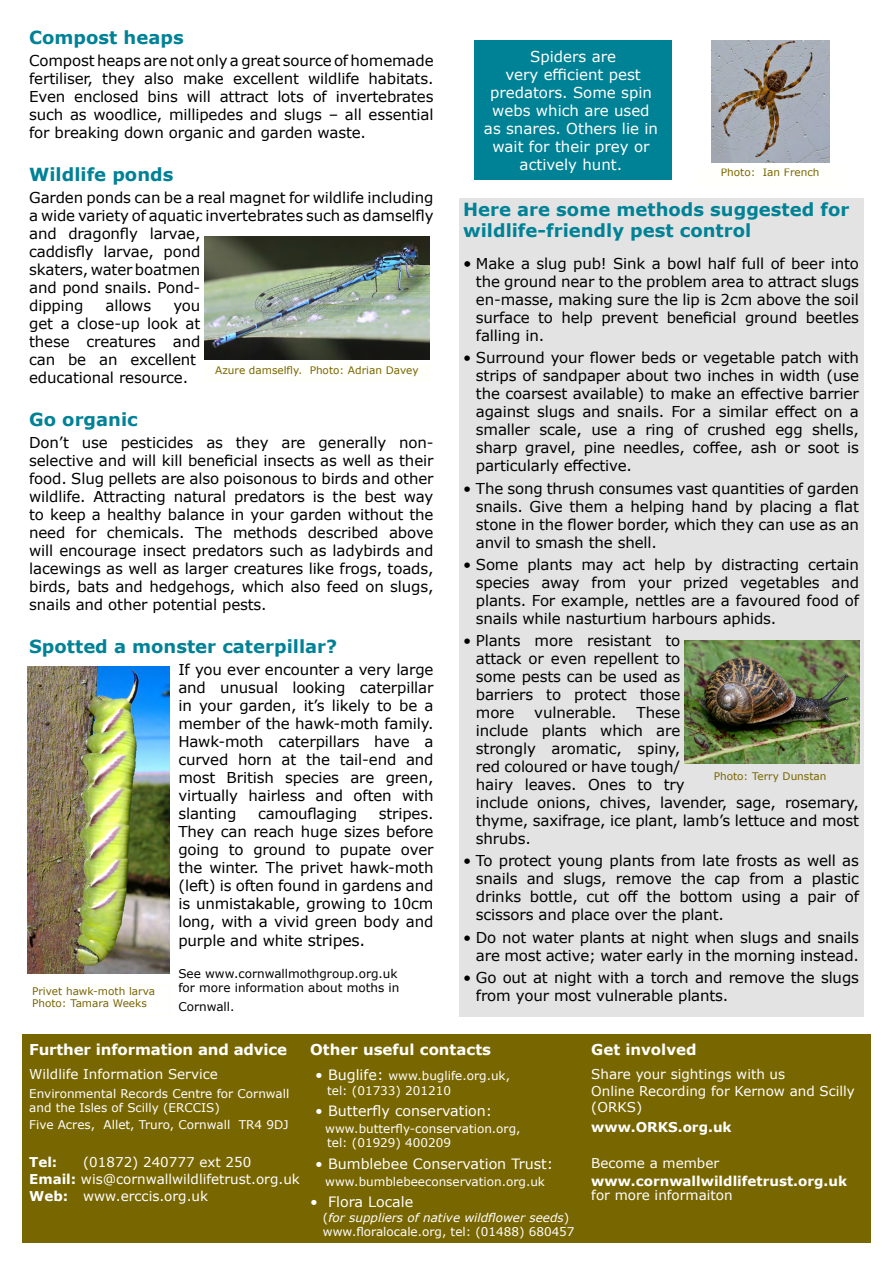
<style>
.page{position:relative;width:893px;height:1263px;background:#fff}
.page>*{position:absolute;margin:0;border:0;box-sizing:border-box;transform-origin:0 0}
.t1{font:700 18px/21.6px "Verdana";color:#008296}
.t2{font:15px/18px "Verdana";letter-spacing:-.01em;color:#000;text-align:justify}
.t3{font:15px/18px "Verdana";color:#fffffd;text-align:center}
.t4{font:700 15px "Verdana";color:#fff}
.t5{font:14.25px "Verdana";color:#fff}
.t6{font:13.5px/17.1px "Verdana";color:#fff}
.t7{font:700 13.5px "Verdana";color:#fff}
.t8{font:12px/14.4px "Verdana";color:#fff}
.t9{font:12px/14.4px "Verdana";color:#000}
.t10{font:10.5px/12.6px "Verdana";color:#786600}
.s1{font-size:15.75px}
.s2{font-size:14.25px}
.s3{font-style:italic}
.s4{font-weight:700}
</style>
<div class="page">
<div style="left:22px;top:1035px;width:849px;height:208px;background:#786600"></div>
<img style="left:205px;top:236px;width:225px;height:123px">
<div style="left:205px;top:365px;width:223px;height:15px;background:#fffffb"></div>
<img style="left:711px;top:40px;width:118px;height:122px">
<div style="left:474px;top:40px;width:198px;height:140px;background:#008296"></div>
<div style="left:696px;top:168px;width:148px;height:17px;background:#fffffb"></div>
<img style="left:27px;top:666px;width:143px;height:308px">
<div style="left:459px;top:198px;width:404px;height:818px;background:#e3e3e3"></div>
<img style="left:685px;top:640px;width:174px;height:123px">
<p class="t1" style="left:29px;top:26px;width:156px">Compost heaps</p>
<p class="t2" style="left:29px;top:51px;width:406px">Compost heaps are not only a great source of homemade fertiliser, they also make excellent wildlife habitats.<br>Even enclosed bins will attract lots of invertebrates such as woodlice, millipedes and slugs – all essential for breaking down organic and garden waste.</p>
<p class="t1" style="left:29px;top:163px;width:146px">Wildlife ponds</p>
<p class="t2" style="left:29px;top:188px;width:406px;text-align:left">Garden ponds can be a real magnet for wildlife including a wide variety of aquatic invertebrates such as damselfly and dragonfly larvae,<br>caddisfly larvae, pond<br>skaters, water boatmen<br>and pond snails. Pond-<br>dipping</p>
<p class="t3" style="left:484px;top:47px;width:176px">Spiders are<br>very efficient pest predators. Some spin webs which are used as snares. Others lie in wait for their prey or actively hunt.</p>
<p class="t10" style="left:721px;top:166px;width:100px">Photo: Ian French</p>
<p class="t1" style="left:463px;top:198px;width:388px">Here are some methods suggested for wildlife-friendly pest control</p>
<p class="t2" style="left:476px;top:254px;width:385px;text-indent:-13px"><span class="s1">•</span> Make a slug pub! Sink a bowl half full of beer into the ground near to the problem area to attract slugs en-masse, making sure the lip is 2cm above the soil surface to help prevent beneficial ground beetles falling in.</p>
<p class="t2" style="left:476px;top:349px;width:385px;text-indent:-13px">• Surround your flower beds or vegetable patch with strips of sandpaper about two inches in width (use the coarsest available) to make an effective barrier against slugs and snails. For a similar effect on a smaller scale, use a ring of crushed egg shells, sharp gravel, pine needles, coffee, ash or soot is particularly effective.</p>
<p class="t2" style="left:476px;top:479px;width:385px;text-indent:-13px">• The song thrush consumes vast quantities of garden snails. Give them a helping hand by placing a flat stone in the flower border, which they can use as an anvil to smash the shell.</p>
<p class="t2" style="left:476px;top:555px;width:385px;text-indent:-13px">• Some plants may act help by distracting certain species away from your prized vegetables and plants. For example, nettles are a favoured food of snails while nasturtium harbours aphids.</p>
<p class="t2" style="left:476px;top:631px;width:206px;text-indent:-13px">• Plants more resistant to attack or even repellent to some pests can be used as barriers to protect those more</p>
<p class="t2" style="left:106px;top:296px;width:47px">allows</p>
<p class="t2" style="left:29px;top:296px;width:173px;text-align:left;text-indent:144px">you get a close-up look at these creatures and can be an excellent educational resource.</p>
<p class="t1" style="left:29px;top:408px;width:110px">Go organic</p>
<p class="t2" style="left:29px;top:433px;width:406px">Don’t use pesticides as they are generally non&shy;selective and will kill beneficial insects as well as their food. Slug pellets are also poisonous to birds and other wildlife. Attracting natural predators is the best way to keep a healthy balance in your garden without the need for chemicals. The methods described above will encourage insect predators such as ladybirds and lacewings as well as larger creatures like frogs, toads, birds, bats and hedgehogs, which also feed on slugs, snails and other potential pests.</p>
<p class="t1" style="left:29px;top:635px;width:310px">Spotted a monster caterpillar?</p>
<p class="t2" style="left:178px;top:661px;width:257px">If you ever encounter a very large and unusual looking caterpillar in your garden, it’s likely to be a member of the hawk-moth family.<br>Hawk-moth caterpillars have a curved horn at the tail-end and most British species are green, virtually hairless and often with slanting</p>
<p class="t10" style="left:215px;top:364px;width:205px">Azure damselfly. Photo: Adrian Davey</p>
<p class="t2" style="left:476px;top:703px;width:385px;text-align:left;text-indent:161px">These<br>include plants which are<br>strongly aromatic, spiny,<br>red coloured or have tough/<br>hairy leaves. Ones to try<br>include onions, chives, lavender, sage, rosemary, thyme, saxifrage, ice plant, lamb’s lettuce and most shrubs.</p>
<p class="t2" style="left:476px;top:852px;width:385px;text-indent:-13px">• To protect young plants from late frosts as well as snails and slugs, remove the cap from a plastic drinks bottle, cut off the bottom using a pair of scissors and place over the plant.</p>
<p class="t2" style="left:463px;top:928px;width:397px;text-align:right">• Do not water plants at night when slugs and snails are most active; water early in the morning instead.</p>
<p class="t2" style="left:476px;top:968px;width:385px;text-indent:-13px">• Go out at night with a torch and remove the slugs from your most vulnerable plants.</p>
<p class="t2" style="left:534px;top:703px;width:84px">vulnerable.</p>
<p class="t10" style="left:714px;top:769px;width:114px">Photo: Terry Dunstan</p>
<p class="t2" style="left:258px;top:805px;width:101px">camouflaging</p>
<p class="t2" style="left:178px;top:804px;width:257px;text-indent:200px">stripes.<br>They can reach huge sizes before going to ground to pupate over the winter. The privet hawk-moth (left) is often found in gardens and is unmistakable, growing to 10cm long, with a vivid green body and purple and white <span class="s1">stripes.</span></p>
<p class="t9" style="left:178px;top:966px;width:223px">See www.cornwallmothgroup.org.uk for more information about moths in</p>
<p class="t9" style="left:178px;top:999px;width:58px">Cornwall.</p>
<p class="t4" style="left:29px;top:1038px;width:259px">Further information and advice</p>
<p class="t6" style="left:29px;top:1066px;width:190px">Wildlife Information Service</p>
<p class="t8" style="left:29px;top:1086px;width:262px">Environmental Records Centre for Cornwall and the Isles of Scilly (ERCCIS)</p>
<p class="t8" style="left:29px;top:1118px;width:261px">Five Acres, Allet, Truro, Cornwall TR4 9DJ</p>
<p class="t7" style="left:29px;top:1152px;width:30px">Tel:</p>
<p class="t10" style="left:32px;top:984px;width:124px">Privet hawk-moth larva<br>Photo: Tamara Weeks</p>
<p class="t4" style="left:310px;top:1038px;width:182px">Other useful contacts</p>
<p class="t8" style="left:327px;top:1068px;width:184px;text-indent:-12px"><span class="s2">• Buglife:</span> www.buglife.org.uk, tel: (01733) 201210</p>
<p class="t5" style="left:315px;top:1101px;width:179px">• Butterfly conservation:</p>
<p class="t8" style="left:325px;top:1121px;width:197px">www.butterfly-conservation.org, tel: (01929) 400209</p>
<p class="t5" style="left:315px;top:1154px;width:240px">• Bumblebee Conservation Trust:</p>
<p class="t8" style="left:325px;top:1174px;width:221px">www.bumblebeeconservation.org.uk</p>
<p class="t5" style="left:310px;top:1192px;width:104px">• Flora Locale</p>
<p class="t8" style="left:323px;top:1210px;width:253px">(<span class="s3">for suppliers of native wildflower seeds</span>) www.floralocale.org, tel: (01488) 680457</p>
<p class="t4" style="left:591px;top:1038px;width:107px">Get involved</p>
<p class="t6" style="left:591px;top:1066px;width:265px;line-height:16.2px">Share your sightings with us<br>Online Recording for Kernow and Scilly (ORKS)</p>
<p class="t7" style="left:591px;top:1118px;width:142px">www.ORKS.org.uk</p>
<p class="t6" style="left:591px;top:1154px;width:129px">Become a member</p>
<p class="t7" style="left:591px;top:1171px;width:257px">www.cornwallwildlifetrust.org.uk</p>
<p class="t6" style="left:591px;top:1186px;width:143px">for more informaiton</p>
<p class="t6" style="left:29px;top:1153px;width:272px;text-indent:54px">(01872) 240777 ext 250<br><span class="s4">Email:</span> wis@cornwallwildlifetrust.org.uk<br><span class="s4">Web:</span> www.erccis.org.uk</p>
</div>
